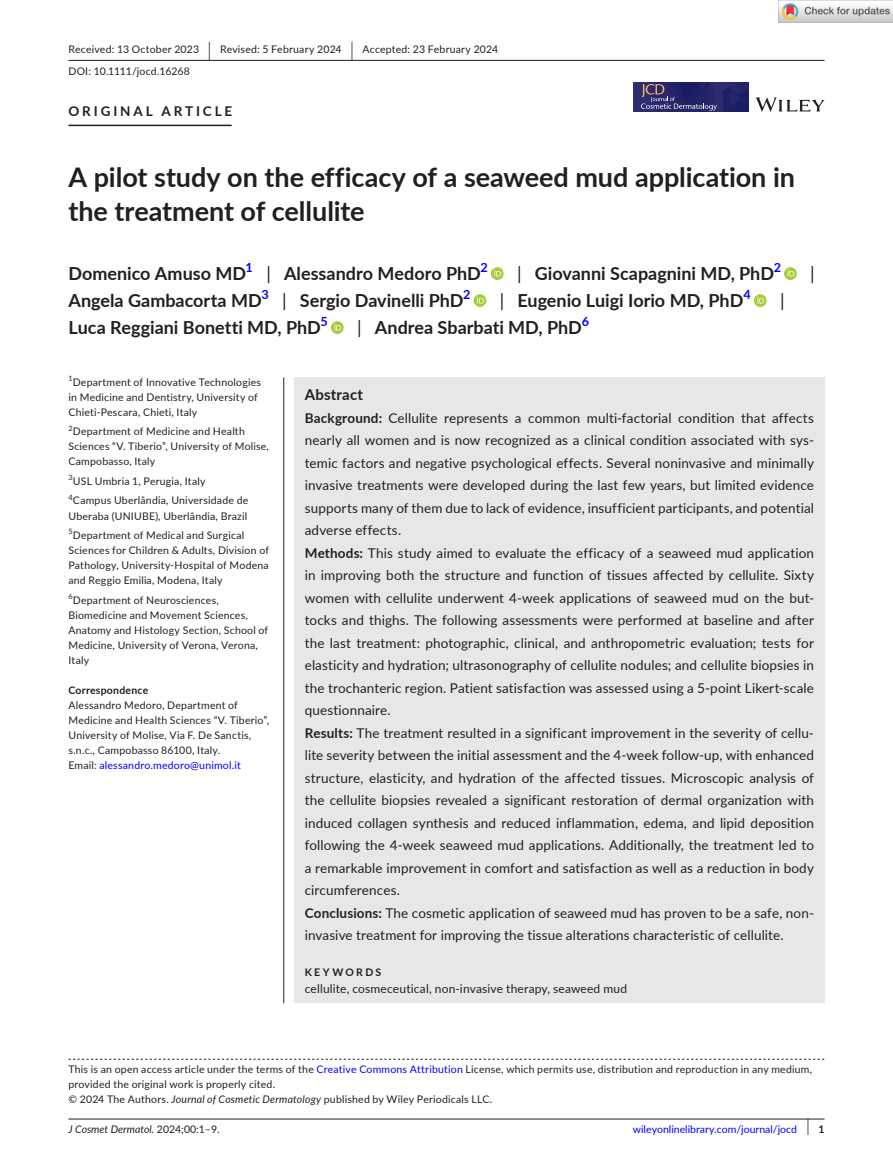
<style>
.page{position:relative;width:893px;height:1174px;background:#fff}
.page>*{position:absolute;margin:0;border:0;box-sizing:border-box;transform-origin:0 0}
.t1{font:700 27px/34.5px "Lato";color:#231f20}
.t2{font:700 18px "Lato";color:#231f20}
.t3{font:18px "Lato";color:#231f20}
.t4{font:700 15px "Lato";letter-spacing:.015em;color:#231f20}
.t5{font:13.5px/22.5px "Lato";letter-spacing:.01em;color:#231f20}
.t6{font:700 13.5px "Lato";letter-spacing:.215em;color:#231f20}
.t7{font:700 12.6px "Lato";color:#00f}
.t8{font:12px "Lato";letter-spacing:.015em;color:#231f20}
.t9{font:10.5px/15px "Lato";letter-spacing:.02em;color:#231f20}
.t10{font:10.5px "Lato";color:#00f}
.t11{font:italic 10.5px "Lato";color:#231f20}
.t12{font:700 10.5px "Lato";letter-spacing:.02em;color:#231f20}
.t13{font:700 10.5px "Lato";letter-spacing:.22em;color:#231f20}
.t14{font:7.35px "Lato";color:#231f20}
.s1{font-size:19.65px}
.s2{font-weight:400}
.s3{color:#00f}
.s4{font-weight:700}
.s5{font-style:italic}
.s6{font-style:normal}
.s7{font-size:17.4px;color:#231f20}
.s8{font-weight:700;color:#231f20}
</style>
<div class="page">
<hr style="left:68px;top:1118px;width:756px;height:1px;background:#231f20">
<svg style="left:756px;top:97px;width:68px;height:15px"></svg>
<img style="left:633px;top:82px;width:115px;height:30px">
<svg style="left:641px;top:84px;width:76px;height:27px;background:#3c3a73"></svg>
<hr style="left:68px;top:60px;width:756px;height:1px;background:#231f20">
<hr style="left:68px;top:125px;width:164px;height:1px;background:#231f20">
<svg style="left:491px;top:267px;width:13px;height:13px"></svg>
<svg style="left:494px;top:269px;width:7px;height:7px"></svg>
<svg style="left:784px;top:267px;width:13px;height:13px"></svg>
<svg style="left:787px;top:269px;width:7px;height:7px"></svg>
<svg style="left:474px;top:294px;width:12px;height:13px"></svg>
<svg style="left:477px;top:296px;width:7px;height:7px"></svg>
<svg style="left:754px;top:294px;width:13px;height:13px"></svg>
<svg style="left:757px;top:296px;width:7px;height:7px"></svg>
<svg style="left:331px;top:321px;width:13px;height:13px"></svg>
<svg style="left:334px;top:323px;width:7px;height:7px"></svg>
<svg style="left:68px;top:1058px;width:756px;height:1px"></svg>
<div style="left:294px;top:377px;width:530px;height:626px;background:#e6e7e9"></div>
<hr style="left:283px;top:377px;width:1px;height:626px;background:#231f20">
<img style="left:779px;top:0;width:114px;height:23px">
<p class="t9" style="left:68px;top:38px;width:431px;line-height:21.8px">Received: 13 October 2023 <span class="s1">|</span> Revised: 5 February 2024 <span class="s1">|</span> Accepted: 23 February 2024<br>DOI: 10.1111/jocd.16268</p>
<p class="t6" style="left:68px;top:101px;width:165px">ORIGINAL ARTICLE</p>
<h1 class="t1" style="left:68px;top:159px;width:728px">A pilot study on the efficacy of a seaweed mud application in the treatment of cellulite</h1>
<h2 class="t2" style="left:68px;top:260px;width:179px">Domenico Amuso MD</h2>
<p class="t7" style="left:246px;top:258px;width:9px">1</p>
<h2 class="t2" style="left:266px;top:260px;width:216px"><span class="s2">|</span> Alessandro Medoro PhD</h2>
<p class="t7" style="left:481px;top:258px;width:9px">2</p>
<h2 class="t2" style="left:517px;top:260px;width:258px"><span class="s2">|</span> Giovanni Scapagnini MD, PhD</h2>
<p class="t7" style="left:774px;top:258px;width:9px">2</p>
<h2 class="t3" style="left:810px;top:260px;width:6px">|</h2>
<h2 class="t2" style="left:68px;top:287px;width:195px">Angela Gambacorta MD</h2>
<p class="t7" style="left:261px;top:285px;width:9px">3</p>
<h2 class="t2" style="left:282px;top:287px;width:183px"><span class="s2">|</span> Sergio Davinelli PhD</h2>
<p class="t7" style="left:463px;top:285px;width:9px">2</p>
<h2 class="t2" style="left:500px;top:287px;width:245px"><span class="s2">|</span> Eugenio Luigi Iorio MD, PhD</h2>
<p class="t7" style="left:744px;top:285px;width:9px">4</p>
<h2 class="t3" style="left:780px;top:287px;width:6px">|</h2>
<h2 class="t2" style="left:68px;top:314px;width:254px">Luca Reggiani Bonetti MD, PhD</h2>
<p class="t7" style="left:321px;top:312px;width:9px">5</p>
<h2 class="t2" style="left:357px;top:314px;width:226px"><span class="s2">|</span> Andrea Sbarbati MD, PhD</h2>
<p class="t7" style="left:582px;top:312px;width:9px">6</p>
<p class="t14" style="left:68px;top:373px;width:6px">1</p>
<p class="t9" style="left:68px;top:374px;width:194px;text-indent:4px">Department of Innovative Technologies in Medicine and Dentistry, University of<br>Chieti-Pescara, Chieti, Italy</p>
<p class="t9" style="left:68px;top:424px;width:202px"><sup>2</sup>Department of Medicine and Health<br>Sciences “V. Tiberio”, University of Molise,<br>Campobasso, Italy</p>
<p class="t9" style="left:68px;top:471px;width:181px;line-height:19.5px"><sup>3</sup>USL Umbria 1, Perugia, Italy<br><sup>4</sup>Campus Uberlândia, Universidade de</p>
<p class="t9" style="left:68px;top:505px;width:180px;line-height:19.5px">Uberaba (UNIUBE), Uberlândia, Brazil<br><sup>5</sup>Department of Medical and Surgical</p>
<p class="t9" style="left:68px;top:542px;width:202px;text-align:justify">Sciences for Children &amp; Adults, Division of Pathology, University-Hospital of Modena and Reggio Emilia, Modena, Italy</p>
<p class="t9" style="left:68px;top:592px;width:201px"><sup>6</sup>Department of Neurosciences,<br>Biomedicine and Movement Sciences,<br>Anatomy and Histology Section, School of<br>Medicine, University of Verona, Verona,<br>Italy</p>
<p class="t12" style="left:68px;top:682px;width:81px">Correspondence</p>
<p class="t9" style="left:68px;top:697px;width:202px">Alessandro Medoro, Department of Medicine and Health Sciences “V. Tiberio”, University of Molise, Via F. De Sanctis, s.n.c., Campobasso 86100, Italy.<br>Email: <span class="s3">alessandro.medoro@unimol.it</span></p>
<p class="t4" style="left:305px;top:383px;width:60px">Abstract</p>
<p class="t5" style="left:305px;top:406px;width:511px"><span class="s4">Background:</span> Cellulite represents a common multi-factorial condition that affects nearly all women and is now recognized as a clinical condition associated with sys&shy;temic factors and negative psychological effects. Several noninvasive and minimally invasive treatments were developed during the last few years, but limited evidence supports many of them due to lack of evidence, insufficient participants, and potential adverse effects.<br><span class="s4">Methods:</span> This study aimed to evaluate the efficacy of a seaweed mud application in improving both the structure and function of tissues affected by cellulite. Sixty women with cellulite underwent 4-week applications of seaweed mud on the but&shy;tocks and thighs. The following assessments were performed at baseline and after the last treatment: photographic, clinical, and anthropometric evaluation; tests for elasticity and hydration; ultrasonography of cellulite nodules; and cellulite biopsies in the trochanteric region. Patient satisfaction was assessed using a 5-point Likert-scale questionnaire.<br><span class="s4">Results:</span> The treatment resulted in a significant improvement in the severity of cellu&shy;lite severity between the initial assessment and the 4-week follow-up, with enhanced structure, elasticity, and hydration of the affected tissues. Microscopic analysis of the cellulite biopsies revealed a significant restoration of dermal organization with induced collagen synthesis and reduced inflammation, edema, and lipid deposition following the 4-week seaweed mud applications. Additionally, the treatment led to a remarkable improvement in comfort and satisfaction as well as a reduction in body circumferences.<br><span class="s4">Conclusions:</span> The cosmetic application of seaweed mud has proven to be a safe, non&shy;invasive treatment for improving the tissue alterations characteristic of cellulite.</p>
<p class="t13" style="left:305px;top:964px;width:78px">KEYWORDS</p>
<p class="t8" style="left:305px;top:979px;width:324px">cellulite, cosmeceutical, non-invasive therapy, seaweed mud</p>
<p class="t9" style="left:68px;top:1061px;width:745px">This is an open access article under the terms of the <span class="s3">Creative Commons Attribution</span> License, which permits use, distribution and reproduction in any medium, provided the original work is properly cited.<br>© 2024 The Authors. <span class="s5">Journal of Cosmetic Dermatology</span> published by Wiley Periodicals LLC.</p>
<p class="t11" style="left:68px;top:1121px;width:153px">J Cosmet Dermatol. <span class="s6">2024;00:1–9.</span></p>
<p class="t10" style="left:633px;top:1121px;width:193px">wileyonlinelibrary.com/journal/jocd <span class="s7">|</span> <span class="s8">1</span></p>
</div>
